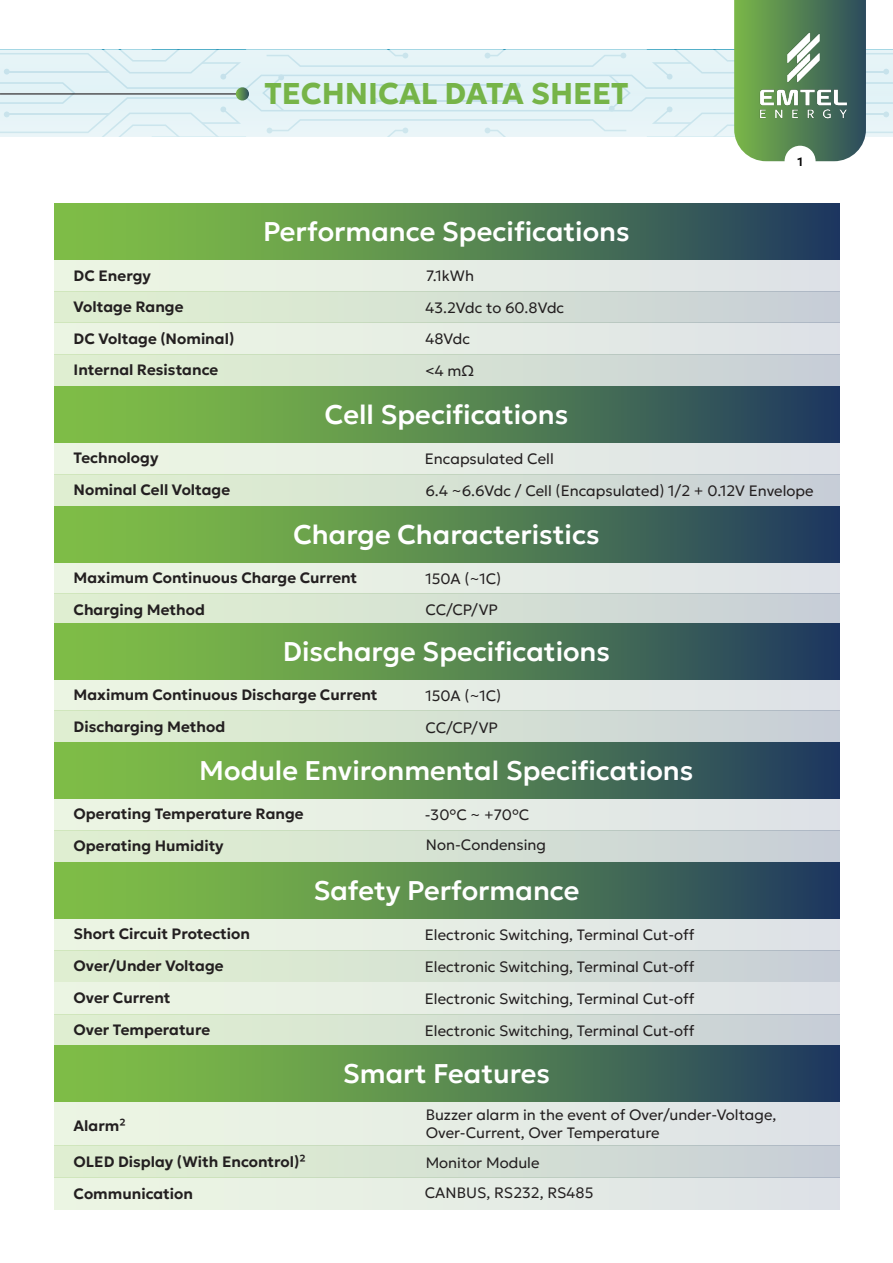
<style>
.page{position:relative;width:893px;height:1263px;background:#fff}
.page>*{position:absolute;margin:0;border:0;box-sizing:border-box;transform-origin:0 0}
.t1{font:700 30px "Geologica";color:#76b448}
.t2{font:500 27px "Geologica";color:#fff}
.t3{font:300 15px/18px "Geologica";color:#231f20}
.t4{font:600 15px/31.8px "Geologica";color:#231f20}
.t5{font:600 12px "Geologica";color:#000}
</style>
<div class="page">
<div style="left:54px;top:203px;width:785px;height:56px;background:linear-gradient(to right,#89cb44,#24405e)"></div>
<div style="left:54px;top:323px;width:785px;height:32px;background:#e6ede4"></div>
<div style="left:54px;top:259px;width:785px;height:32px;background:#e6ede4"></div>
<div style="left:54px;top:291px;width:785px;height:32px;background:linear-gradient(to right,#e1f2d0,#c8cfd7)"></div>
<div style="left:54px;top:355px;width:785px;height:32px;background:linear-gradient(to right,#e1f2d0,#c8cfd7)"></div>
<div style="left:54px;top:387px;width:785px;height:55px;background:linear-gradient(to right,#89cb44,#24405e)"></div>
<div style="left:54px;top:442px;width:785px;height:32px;background:#e6ede4"></div>
<div style="left:54px;top:562px;width:785px;height:32px;background:#e6ede4"></div>
<div style="left:54px;top:474px;width:785px;height:32px;background:linear-gradient(to right,#e1f2d0,#c8cfd7)"></div>
<div style="left:54px;top:506px;width:785px;height:56px;background:linear-gradient(to right,#89cb44,#24405e)"></div>
<div style="left:54px;top:594px;width:785px;height:32px;background:linear-gradient(to right,#e1f2d0,#c8cfd7)"></div>
<div style="left:54px;top:679px;width:785px;height:32px;background:#e6ede4"></div>
<div style="left:54px;top:623px;width:785px;height:56px;background:linear-gradient(to right,#89cb44,#24405e)"></div>
<div style="left:54px;top:711px;width:785px;height:32px;background:linear-gradient(to right,#e1f2d0,#c8cfd7)"></div>
<div style="left:54px;top:799px;width:785px;height:31px;background:#e6ede4"></div>
<div style="left:54px;top:830px;width:785px;height:32px;background:linear-gradient(to right,#e1f2d0,#c8cfd7)"></div>
<div style="left:54px;top:743px;width:785px;height:56px;background:linear-gradient(to right,#89cb44,#24405e)"></div>
<div style="left:54px;top:1101px;width:785px;height:45px;background:#e6ede4"></div>
<div style="left:54px;top:1046px;width:785px;height:55px;background:linear-gradient(to right,#89cb44,#24405e)"></div>
<div style="left:54px;top:1177px;width:785px;height:32px;background:#e6ede4"></div>
<div style="left:54px;top:1146px;width:785px;height:31px;background:linear-gradient(to right,#e1f2d0,#c8cfd7)"></div>
<svg style="left:0;top:0;width:893px;height:161px"></svg>
<img style="left:747px;top:18px;width:106px;height:119px">
<div style="left:785px;top:146px;width:31px;height:31px;background:#fff;border-radius:50%"></div>
<div style="left:54px;top:862px;width:785px;height:56px;background:linear-gradient(to right,#89cb44,#24405e)"></div>
<div style="left:54px;top:918px;width:785px;height:32px;background:#e6ede4"></div>
<div style="left:54px;top:950px;width:785px;height:32px;background:linear-gradient(to right,#e1f2d0,#c8cfd7)"></div>
<div style="left:54px;top:982px;width:785px;height:32px;background:#e6ede4"></div>
<div style="left:54px;top:1014px;width:785px;height:32px;background:linear-gradient(to right,#e1f2d0,#c8cfd7)"></div>
<h1 class="t1" style="left:264px;top:67px;width:366px">TECHNICAL DATA SHEET</h1>
<h2 class="t2" style="left:263px;top:208px;width:368px">Performance Specifications</h2>
<p class="t4" style="left:74px;top:259px;width:79px">DC Energy</p>
<p class="t3" style="left:426px;top:265px;width:49px">7.1kWh</p>
<p class="t4" style="left:74px;top:289px;width:111px">Voltage Range</p>
<p class="t3" style="left:425px;top:297px;width:140px">43.2Vdc to 60.8Vdc</p>
<p class="t4" style="left:74px;top:321px;width:162px">DC Voltage (Nominal)</p>
<p class="t3" style="left:425px;top:329px;width:46px">48Vdc</p>
<p class="t4" style="left:74px;top:353px;width:146px">Internal Resistance</p>
<p class="t3" style="left:425px;top:361px;width:51px">&lt;4 mΩ</p>
<h2 class="t2" style="left:325px;top:391px;width:245px">Cell Specifications</h2>
<p class="t4" style="left:74px;top:441px;width:86px">Technology</p>
<p class="t3" style="left:425px;top:448px;width:130px">Encapsulated Cell</p>
<p class="t5" style="left:797px;top:151px;width:7px">1</p>
<p class="t4" style="left:74px;top:473px;width:158px">Nominal Cell Voltage</p>
<p class="t3" style="left:425px;top:480px;width:390px">6.4 ~6.6Vdc / Cell (Encapsulated) 1/2 + 0.12V Envelope</p>
<h2 class="t2" style="left:293px;top:510px;width:308px">Charge Characteristics</h2>
<p class="t4" style="left:74px;top:560px;width:285px">Maximum Continuous Charge Current</p>
<p class="t3" style="left:425px;top:568px;width:77px">150A (~1C)</p>
<p class="t4" style="left:74px;top:592px;width:133px">Charging Method</p>
<p class="t3" style="left:426px;top:600px;width:74px">CC/CP/VP</p>
<h2 class="t2" style="left:283px;top:627px;width:329px">Discharge Specifications</h2>
<p class="t4" style="left:74px;top:677px;width:306px">Maximum Continuous Discharge Current</p>
<p class="t3" style="left:425px;top:685px;width:77px">150A (~1C)</p>
<p class="t4" style="left:74px;top:709px;width:153px">Discharging Method</p>
<p class="t3" style="left:426px;top:717px;width:74px">CC/CP/VP</p>
<h2 class="t2" style="left:199px;top:747px;width:496px">Module Environmental Specifications</h2>
<p class="t4" style="left:74px;top:797px;width:232px">Operating Temperature Range</p>
<p class="t3" style="left:425px;top:805px;width:106px">-30°C ~ +70°C</p>
<p class="t4" style="left:74px;top:829px;width:152px">Operating Humidity</p>
<p class="t3" style="left:426px;top:835px;width:122px">Non-Condensing</p>
<h2 class="t2" style="left:313px;top:867px;width:268px">Safety Performance</h2>
<p class="t4" style="left:74px;top:916px;width:178px">Short Circuit Protection</p>
<p class="t3" style="left:425px;top:924px;width:271px">Electronic Switching, Terminal Cut-off</p>
<p class="t4" style="left:74px;top:948px;width:152px">Over/Under Voltage</p>
<p class="t3" style="left:425px;top:956px;width:271px">Electronic Switching, Terminal Cut-off</p>
<p class="t4" style="left:74px;top:980px;width:98px">Over Current</p>
<p class="t3" style="left:425px;top:988px;width:271px">Electronic Switching, Terminal Cut-off</p>
<p class="t4" style="left:74px;top:1012px;width:138px">Over Temperature</p>
<p class="t3" style="left:425px;top:1020px;width:271px">Electronic Switching, Terminal Cut-off</p>
<p class="t4" style="left:74px;top:1109px;width:54px">Alarm²</p>
<p class="t4" style="left:74px;top:1145px;width:234px">OLED Display (With Encontrol)²<br>Communication</p>
<h2 class="t2" style="left:343px;top:1050px;width:209px">Smart Features</h2>
<p class="t3" style="left:426px;top:1104px;width:352px">Buzzer alarm in the event of Over/under-Voltage,<br>Over-Current, Over Temperature</p>
<p class="t3" style="left:426px;top:1153px;width:115px">Monitor Module</p>
<p class="t3" style="left:425px;top:1183px;width:170px">CANBUS, RS232, RS485</p>
</div>
